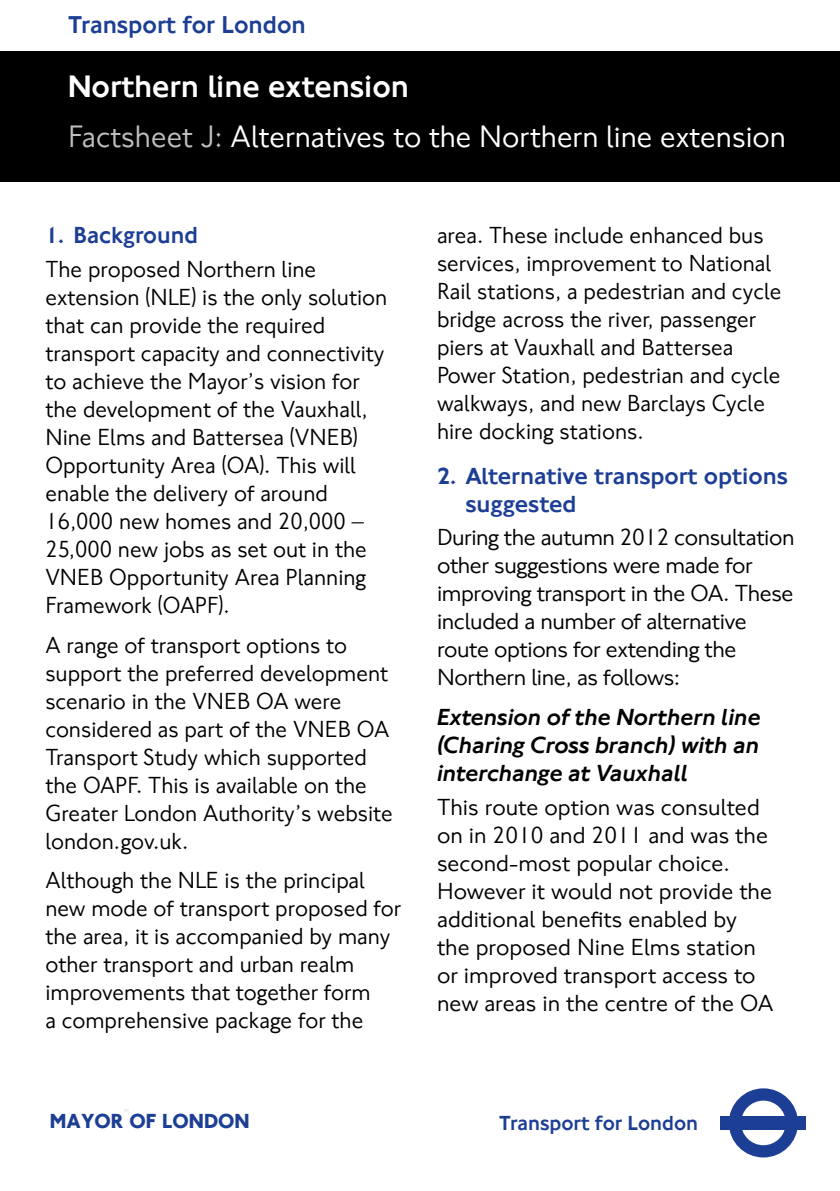
<style>
.page{position:relative;width:840px;height:1191px;background:#fff}
.page>*{position:absolute;margin:0;border:0;box-sizing:border-box;transform-origin:0 0}
.t1{font:32px/49.4px "NJ Font";color:#fff}
.t2{font:500 25.2px "NJ Font";color:#1c3e94}
.t3{font:24px/28px "NJ Font";color:#000}
.t4{font:italic 500 24px/28px "NJ Font";color:#000;text-align:justify}
.t5{font:500 24px/28px "NJ Font";color:#1c3e94}
.t6{font:500 21px "NJ Font";color:#1c3e94}
.t7{font:700 21px "NJ Font";color:#1c3e94}
.t8{font:condensed 4.2px "Univers LT Std";color:#cdd9ea}
.s1{font-weight:500}
.s2{color:#bcbec0}
</style>
<div class="page">
<svg style="left:729px;top:1088px;width:68px;height:69px"></svg>
<div style="left:720px;top:1116px;width:85px;height:14px;background:#1c3e94"></div>
<div style="left:0;top:51px;width:839px;height:130px;background:#000"></div>
<p class="t2" style="left:68px;top:9px;width:239px">Transport for London</p>
<h1 class="t1" style="left:68px;top:63px;width:719px"><span class="s1">Northern line extension<br></span><span class="s2">Factsheet J:</span> Alternatives to the Northern line extension</h1>
<h1 class="t1" style="left:68px;top:111px;width:658px">Submission of pla s to extend the Norther line to</h1>
<p class="t5" style="left:45px;top:222px;width:154px">1. Background</p>
<p class="t3" style="left:45px;top:256px;width:343px">The proposed Northern line extension (NLE) is the only solution that can provide the required transport capacity and connectivity to achieve the Mayor’s vision for the development of the Vauxhall,<br>Nine Elms and Battersea (VNEB)<br>Opportunity Area (OA). This will enable the delivery of around<br>16,000 new homes and 20,000 –<br>25,000 new jobs as set out in the<br>VNEB Opportunity Area Planning<br>Framework (OAPF).</p>
<p class="t3" style="left:45px;top:631px;width:349px">A range of transport options to support the preferred development scenario in the VNEB OA were considered as part of the VNEB OA<br>Transport Study which supported the OAPF. This is available on the<br>Greater London Authority’s website london.gov.uk.</p>
<p class="t3" style="left:45px;top:866px;width:357px">Although the NLE is the principal new mode of transport proposed for the area, it is accompanied by many other transport and urban realm improvements that together form<br>a comprehensive package for the</p>
<p class="t3" style="left:437px;top:222px;width:346px">area. These include enhanced bus services, improvement to National Rail stations, a pedestrian and cycle bridge across the river, passenger piers at Vauxhall and Battersea Power Station, pedestrian and cycle walkways, and new Barclays Cycle hire docking stations.</p>
<p class="t5" style="left:465px;top:462px;width:324px;text-indent:-28px">2. Alternative transport options suggested</p>
<p class="t3" style="left:437px;top:524px;width:359px">During the autumn 2012 consultation other suggestions were made for improving transport in the OA. These included a number of alternative route options for extending the<br>Northern line, as follows:</p>
<p class="t4" style="left:437px;top:703px;width:325px">Extension of the Northern line (Charing Cross branch) with an interchange at Vauxhall</p>
<p class="t3" style="left:437px;top:793px;width:338px">This route option was consulted on in 2010 and 2011 and was the second-most popular choice.<br>However it would not provide the additional benefits enabled by the proposed Nine Elms station or improved transport access to new areas in the centre of the OA</p>
<p class="t8" style="left:124px;top:1108px;width:6px">PH</p>
<p class="t7" style="left:50px;top:1108px;width:201px">MAYOR OF LONDON</p>
<p class="t6" style="left:499px;top:1110px;width:200px">Transport for London</p>
</div>
